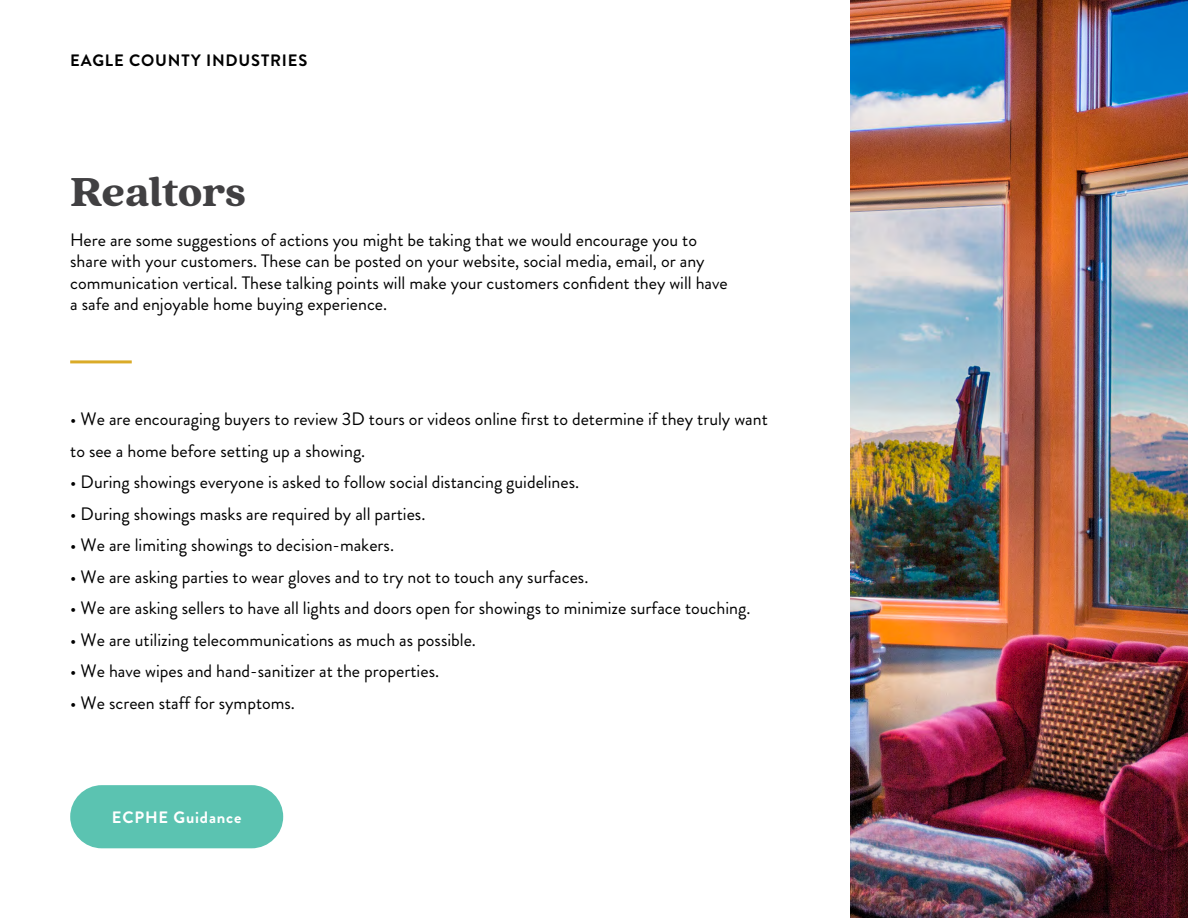
<style>
.page{position:relative;width:1188px;height:918px;background:#fff}
.page>*{position:absolute;margin:0;border:0;box-sizing:border-box;transform-origin:0 0}
.t1{font:900 45px "Quincy CF";letter-spacing:-.015em;color:#414042}
.t2{font:18px/21.6px "Brandon Grotesque";color:#000}
.t3{font:700 16.5px "Brandon Grotesque";letter-spacing:.05em;color:#000}
.t4{font:700 16.5px "Brandon Grotesque";letter-spacing:.05em;color:#fff}
</style>
<div class="page">
<img style="left:850px;top:0;width:338px;height:918px">
<hr style="left:70px;top:360px;width:62px;height:3px;background:#daab28">
<div style="left:70px;top:785px;width:213px;height:63px;background:#5bc3b1;border-radius:32px"></div>
<p class="t3" style="left:70px;top:48px;width:239px">EAGLE COUNTY INDUSTRIES</p>
<h1 class="t1" style="left:70px;top:164px;width:177px">Realtors</h1>
<p class="t2" style="left:70px;top:229px;width:659px">Here are some suggestions of actions you might be taking that we would encourage you to share with your customers. These can be posted on your website, social media, email, or any communication vertical. These talking points will make your customers confident they will have a safe and enjoyable home buying experience.</p>
<p class="t2" style="left:70px;top:403px;width:699px;line-height:31.5px">• We are encouraging buyers to review 3D tours or videos online first to determine if they truly want to see a home before setting up a showing.</p>
<p class="t2" style="left:70px;top:471px;width:511px">• During showings everyone is asked to follow social distancing guidelines.</p>
<p class="t2" style="left:70px;top:503px;width:357px">• During showings masks are required by all parties.</p>
<p class="t2" style="left:70px;top:534px;width:325px">• We are limiting showings to decision-makers.</p>
<p class="t2" style="left:70px;top:566px;width:520px">• We are asking parties to wear gloves and to try not to touch any surfaces.</p>
<p class="t2" style="left:70px;top:597px;width:682px">• We are asking sellers to have all lights and doors open for showings to minimize surface touching.</p>
<p class="t2" style="left:70px;top:629px;width:407px">• We are utilizing telecommunications as much as possible.</p>
<p class="t2" style="left:70px;top:660px;width:370px">• We have wipes and hand-sanitizer at the properties.</p>
<p class="t2" style="left:70px;top:692px;width:226px">• We screen staff for symptoms.</p>
<p class="t4" style="left:112px;top:806px;width:131px">ECPHE Guidance</p>
</div>
